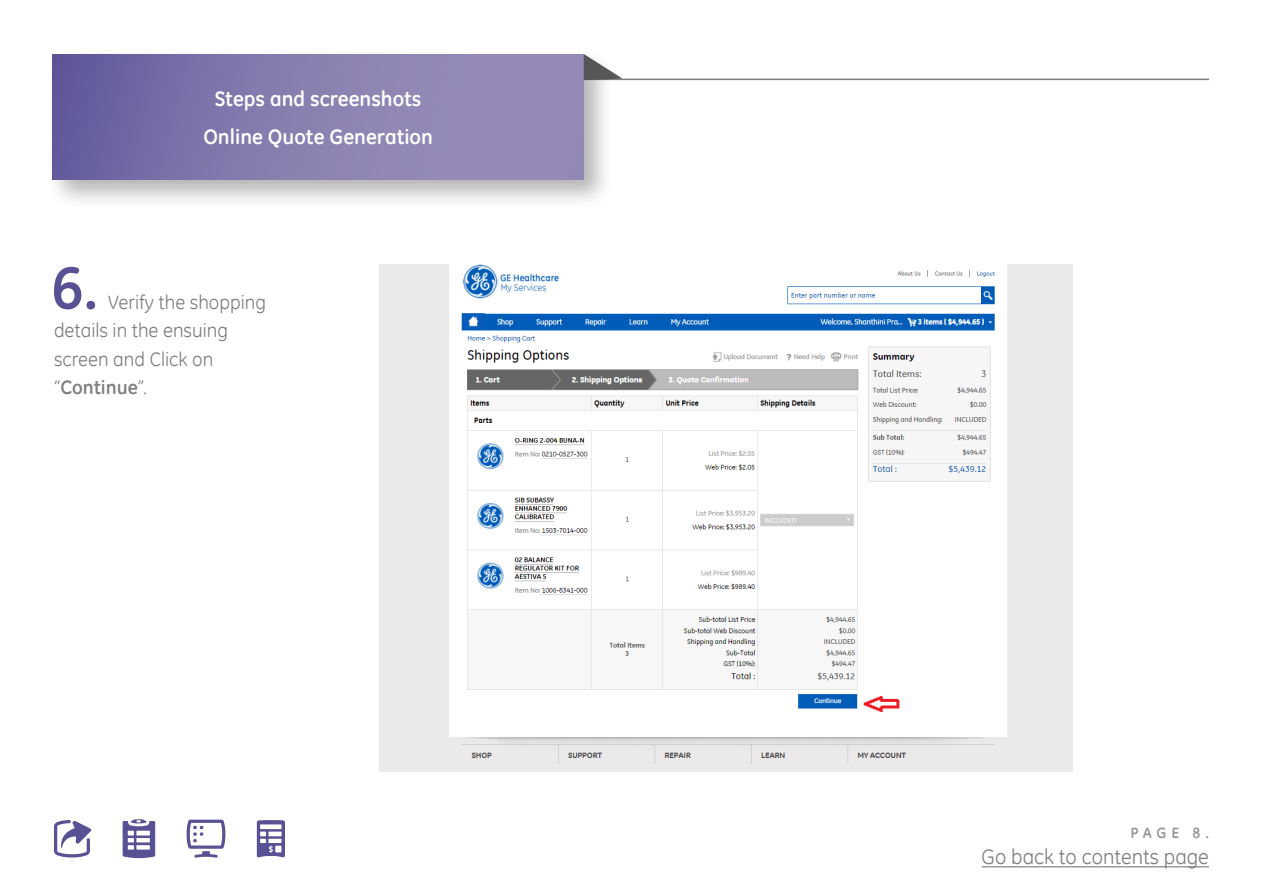
<style>
.page{position:relative;width:1263px;height:893px;background:#fff}
.page>*{position:absolute;margin:0;border:0;box-sizing:border-box;transform-origin:0 0}
.numbers{font:700 60.9px "GE Inspira";color:#585194}
.t1{font:700 21px "GE Inspira";color:#fff}
.t2{font:21px "GE Inspira";color:#808082}
.contents{font:19.5px/28.5px "GE Inspira";color:#808082}
.t3{font:700 15px "GE Inspira";color:#939598}
.s1{font-weight:700}
</style>
<div class="page">
<svg style="left:54px;top:820px;width:37px;height:37px"></svg>
<svg style="left:123px;top:819px;width:32px;height:39px"></svg>
<svg style="left:257px;top:820px;width:28px;height:37px"></svg>
<svg style="left:187px;top:820px;width:38px;height:38px"></svg>
<hr style="left:981px;top:866px;width:228px;height:1px;background:#808082">
<div style="left:379px;top:264px;width:693px;height:507px;background:#ebe9ea"></div>
<img style="left:449px;top:264px;width:558px;height:499px">
<hr style="left:54px;top:79px;width:1155px;height:1px;background:#808082">
<div style="left:46px;top:47px;width:568px;height:163px;background:#000;opacity:.3"></div>
<div style="left:53px;top:54px;width:531px;height:125px;background:linear-gradient(to right,#6a63a0,#a094bd)"></div>
<svg style="left:584px;top:54px;width:39px;height:26px"></svg>
<p class="t1" style="left:215px;top:85px;width:208px">Steps and screenshots</p>
<p class="t1" style="left:203px;top:123px;width:231px">Online Quote Generation</p>
<p class="numbers" style="left:51px;top:248px;width:48px">6.</p>
<p class="contents" style="left:54px;top:287px;width:214px;text-indent:54px">Verify the shopping details in the ensuing screen and Click on “<span class="s1">Continue</span>”.</p>
<p class="t3" style="left:1130px;top:823px;width:80px">PAGE 8.</p>
<p class="t2" style="left:981px;top:843px;width:229px">Go back to contents page</p>
</div>
